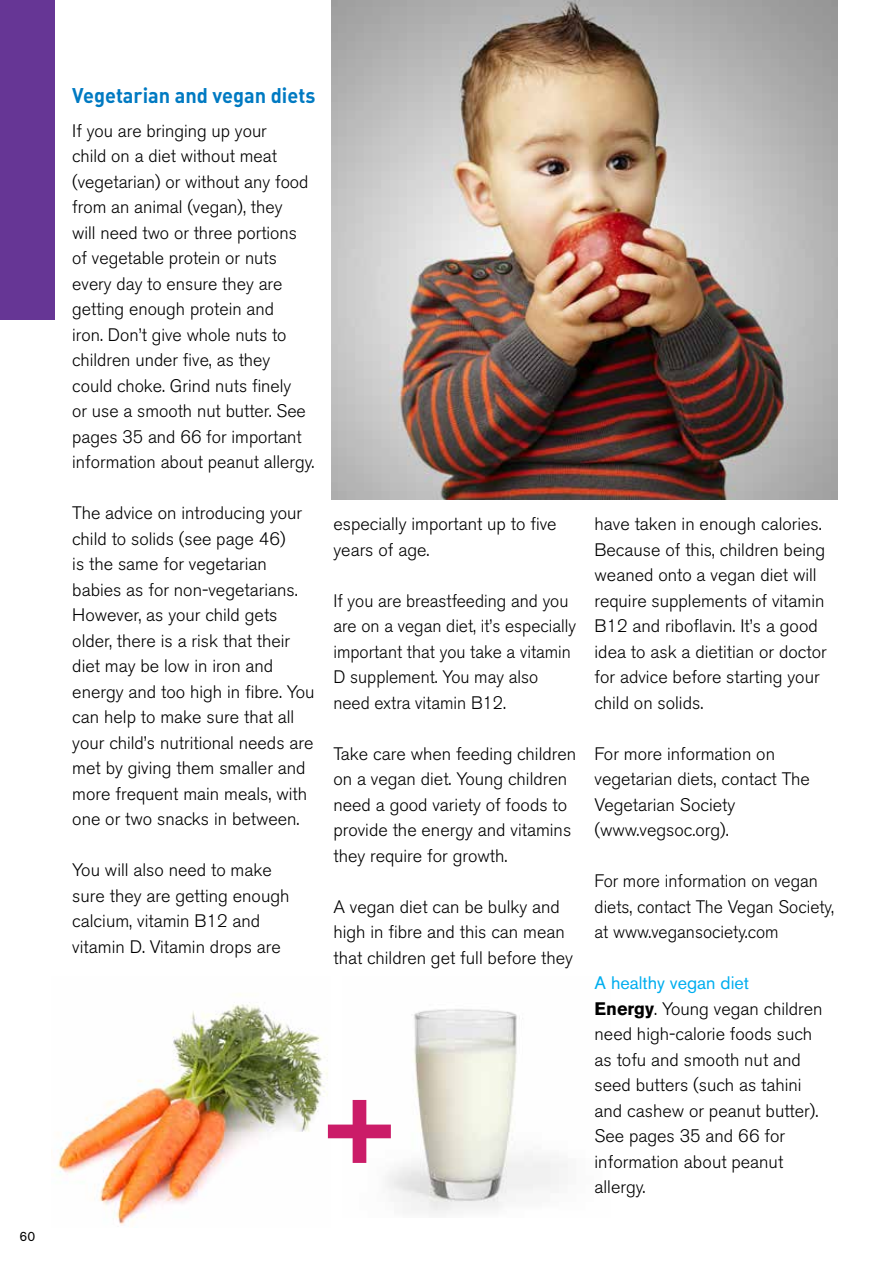
<style>
.page{position:relative;width:893px;height:1263px;background:#fff}
.page>*{position:absolute;margin:0;border:0;box-sizing:border-box;transform-origin:0 0}
.t1{font:700 108px "Akzidenz Grotesk BE";color:#cb1c68}
.t2{font:21px "DIN Bold Alternate";color:#007ac2;scale:.95 1}
.t3{font:300 18px/25.5px "Akzidenz Grotesk BE";color:#000}
.t4{font:13.5px "Akzidenz Grotesk BE";color:#000}
.s1{font-weight:400;color:#00aeef}
.s2{font-weight:700}
</style>
<div class="page">
<img style="left:387px;top:1009px;width:181px;height:205px">
<img style="left:57px;top:994px;width:271px;height:231px">
<div style="left:0;top:0;width:55px;height:319px;background:#663695"></div>
<img style="left:332px;top:0;width:506px;height:500px">
<p class="t4" style="left:19px;top:1229px;width:18px">60</p>
<p class="t2" style="left:72px;top:81px;width:257px">Vegetarian and vegan diets</p>
<p class="t3" style="left:72px;top:118px;width:244px">If you are bringing up your<br>child on a diet without meat (vegetarian) or without any food from an animal (vegan), they<br>will need two or three portions of vegetable protein or nuts every day to ensure they are getting enough protein and<br>iron. Don’t give whole nuts to children under five, as they could choke. Grind nuts finely<br>or use a smooth nut butter. See pages 35 and 66 for important information about peanut allergy.</p>
<p class="t3" style="left:72px;top:500px;width:244px">The advice on introducing your child to solids (see page 46)<br>is the same for vegetarian babies as for non-vegetarians.<br>However, as your child gets older, there is a risk that their diet may be low in iron and energy and too high in fibre. You can help to make sure that all your child’s nutritional needs are met by giving them smaller and more frequent main meals, with one or two snacks in between.</p>
<p class="t3" style="left:72px;top:857px;width:219px">You will also need to make sure they are getting enough calcium, vitamin B12 and vitamin D. Vitamin drops are</p>
<p class="t3" style="left:333px;top:511px;width:225px">especially important up to five years of age.</p>
<p class="t3" style="left:333px;top:588px;width:244px">If you are breastfeeding and you are on a vegan diet, it’s especially important that you take a vitamin<br>D supplement. You may also need extra vitamin B12.</p>
<p class="t3" style="left:333px;top:741px;width:244px">Take care when feeding children on a vegan diet. Young children need a good variety of foods to provide the energy and vitamins they require for growth.</p>
<p class="t3" style="left:333px;top:894px;width:241px">A vegan diet can be bulky and high in fibre and this can mean that children get full before they</p>
<h1 class="t1" style="left:323px;top:1063px;width:74px">+</h1>
<p class="t3" style="left:595px;top:511px;width:234px">have taken in enough calories.<br>Because of this, children being weaned onto a vegan diet will require supplements of vitamin<br>B12 and riboflavin. It’s a good idea to ask a dietitian or doctor for advice before starting your child on solids.</p>
<p class="t3" style="left:595px;top:741px;width:217px">For more information on vegetarian diets, contact The<br>Vegetarian Society (www.vegsoc.org).</p>
<p class="t3" style="left:595px;top:868px;width:241px">For more information on vegan diets, contact The Vegan Society, at www.vegansociety.com</p>
<p class="t3" style="left:595px;top:970px;width:230px"><span class="s1">A healthy vegan diet<br></span><span class="s2">Energy</span>. Young vegan children need high-calorie foods such as tofu and smooth nut and seed butters (such as tahini and cashew or peanut butter).<br>See pages 35 and 66 for information about peanut allergy.</p>
</div>
